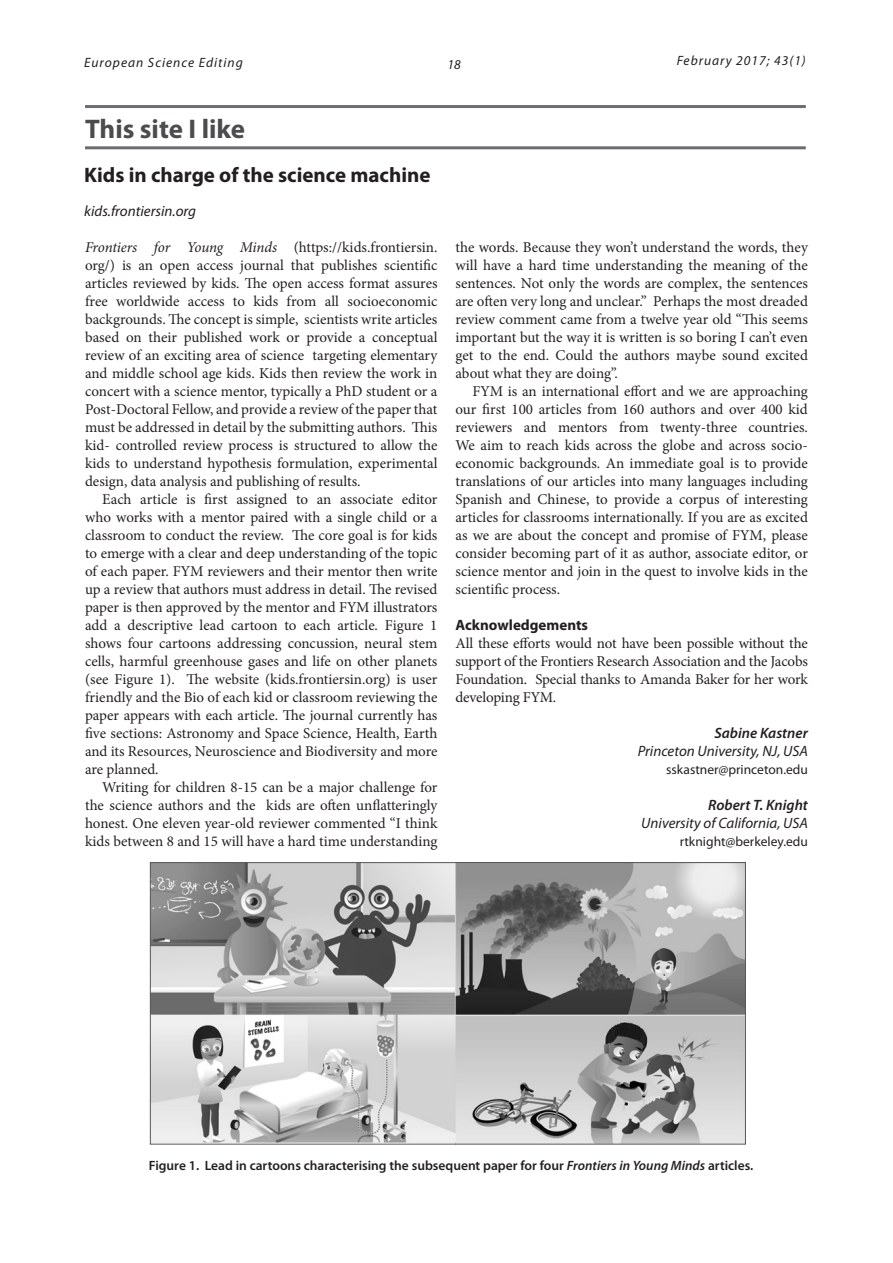
<style>
.page{position:relative;width:893px;height:1263px;background:#fff}
.page>*{position:absolute;margin:0;border:0;box-sizing:border-box;transform-origin:0 0}
.SECTION_head{font:700 27px "Myriad Pro";color:#4b4c4d}
.FRONT_title{font:700 21px "Myriad Pro";color:#231f20}
.PARA_text_para{font:15px/18px "Minion Pro";letter-spacing:-.005em;color:#231f20;text-align:justify}
.PARA_first_para{font:15px/18px "Minion Pro";letter-spacing:-.005em;color:#231f20;text-align:justify}
.END_position{font:italic 15px "Myriad Pro";color:#231f20}
.END_signoff{font:italic 600 15px "Myriad Pro";color:#231f20}
.FRONT_standfirst{font:italic 15px "Myriad Pro";color:#231f20}
.PARA_headA{font:700 15px "Myriad Pro";color:#231f20}
.TEXT_caption{font:600 13.5px "Myriad Pro";color:#231f20}
.END_signoff_email{font:13.5px "Myriad Pro";color:#231f20}
.t1{font:italic 13.5px "Myriad Pro";letter-spacing:.075em;color:#231f20}
.s1{font-style:italic}
</style>
<div class="page">
<hr style="left:85px;top:105px;width:721px;height:3px;background:#6c6d70">
<hr style="left:85px;top:146px;width:721px;height:3px;background:#6c6d70">
<img style="left:152px;top:864px;width:592px;height:278px">
<div style="left:150px;top:862px;width:596px;height:282px;border:1px solid #57585a"></div>
<p class="t1" style="left:84px;top:54px;width:160px">European Science Editing</p>
<p class="t1" style="left:448px;top:56px;width:15px">18</p>
<p class="t1" style="left:677px;top:52px;width:131px">February 2017; 43(1)</p>
<p class="SECTION_head" style="left:85px;top:111px;width:161px">This site I like</p>
<p class="FRONT_title" style="left:84px;top:161px;width:348px">Kids in charge of the science machine</p>
<p class="FRONT_standfirst" style="left:84px;top:202px;width:113px">kids.frontiersin.org</p>
<p class="PARA_first_para" style="left:85px;top:238px;width:354px"><span class="s1">Frontiers for Young Minds</span> (https://kids.frontiersin. org/) is an open access journal that publishes scientific articles reviewed by kids. The open access format assures free worldwide access to kids from all socioeconomic backgrounds. The concept is simple, scientists write articles based on their published work or provide a conceptual review of an exciting area of science targeting elementary and middle school age kids. Kids then review the work in concert with a science mentor, typically a PhD student or a Post-Doctoral Fellow, and provide a review of the paper that must be addressed in detail by the submitting authors. This kid- controlled review process is structured to allow the kids to understand hypothesis formulation, experimental design, data analysis and publishing of results.</p>
<p class="PARA_text_para" style="left:85px;top:490px;width:354px;text-indent:17px">Each article is first assigned to an associate editor who works with a mentor paired with a single child or a classroom to conduct the review. The core goal is for kids to emerge with a clear and deep understanding of the topic of each paper. FYM reviewers and their mentor then write up a review that authors must address in detail. The revised paper is then approved by the mentor and FYM illustrators add a descriptive lead cartoon to each article. Figure 1 shows four cartoons addressing concussion, neural stem cells, harmful greenhouse gases and life on other planets (see Figure 1). The website (kids.frontiersin.org) is user friendly and the Bio of each kid or classroom reviewing the paper appears with each article. The journal currently has five sections: Astronomy and Space Science, Health, Earth and its Resources, Neuroscience and Biodiversity and more are planned.</p>
<p class="PARA_text_para" style="left:85px;top:778px;width:354px;text-indent:17px">Writing for children 8-15 can be a major challenge for the science authors and the kids are often unflatteringly honest. One eleven year-old reviewer commented “I think kids between 8 and 15 will have a hard time understanding</p>
<p class="PARA_text_para" style="left:455px;top:238px;width:354px">the words. Because they won’t understand the words, they will have a hard time understanding the meaning of the sentences. Not only the words are complex, the sentences are often very long and unclear.” Perhaps the most dreaded review comment came from a twelve year old “This seems important but the way it is written is so boring I can’t even get to the end. Could the authors maybe sound excited about what they are doing”.</p>
<p class="PARA_text_para" style="left:455px;top:382px;width:354px;text-indent:17px">FYM is an international effort and we are approaching our first 100 articles from 160 authors and over 400 kid reviewers and mentors from twenty-three countries.<br>We aim to reach kids across the globe and across socio&shy;economic backgrounds. An immediate goal is to provide translations of our articles into many languages including Spanish and Chinese, to provide a corpus of interesting articles for classrooms internationally. If you are as excited as we are about the concept and promise of FYM, please consider becoming part of it as author, associate editor, or science mentor and join in the quest to involve kids in the scientific process.</p>
<p class="PARA_headA" style="left:455px;top:615px;width:134px">Acknowledgements</p>
<p class="PARA_first_para" style="left:455px;top:634px;width:354px">All these efforts would not have been possible without the support of the Frontiers Research Association and the Jacobs Foundation. Special thanks to Amanda Baker for her work developing FYM.</p>
<p class="END_signoff" style="left:714px;top:723px;width:95px">Sabine Kastner</p>
<p class="END_position" style="left:638px;top:742px;width:172px">Princeton University, NJ, USA</p>
<p class="END_signoff_email" style="left:666px;top:761px;width:143px">sskastner@princeton.edu</p>
<p class="END_signoff" style="left:708px;top:795px;width:101px">Robert T. Knight</p>
<p class="END_position" style="left:641px;top:814px;width:168px">University of California, USA</p>
<p class="END_signoff_email" style="left:680px;top:833px;width:130px">rtknight@berkeley.edu</p>
<p class="TEXT_caption" style="left:149px;top:1157px;width:606px">Figure 1. Lead in cartoons characterising the subsequent paper for four <span class="s1">Frontiers in Young Minds</span> articles.</p>
</div>
